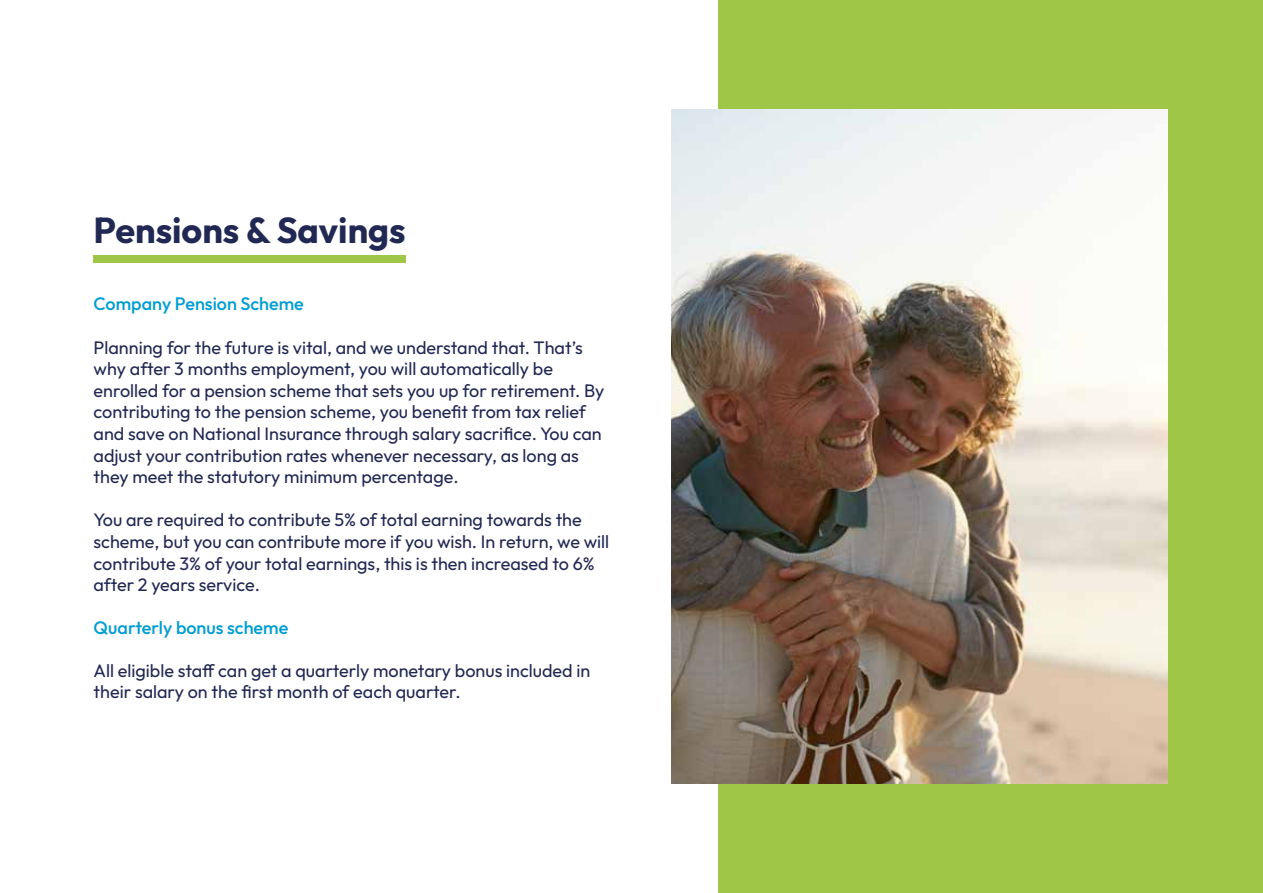
<style>
.page{position:relative;width:1263px;height:893px;background:#fff}
.page>*{position:absolute;margin:0;border:0;box-sizing:border-box;transform-origin:0 0}
.t1{font:700 36px "Outfit";color:#212853}
.t2{font:18px/21.6px "Outfit";color:#212853}
.t3{font:500 18px "Outfit";color:#009dd3}
</style>
<div class="page">
<div style="left:719px;top:0;width:544px;height:893px;background:#9fc646"></div>
<div style="left:94px;top:255px;width:312px;height:8px;background:#9fc646"></div>
<img style="left:672px;top:109px;width:495px;height:674px">
<h1 class="t1" style="left:94px;top:207px;width:314px">Pensions &amp; Savings</h1>
<p class="t3" style="left:94px;top:292px;width:212px">Company Pension Scheme</p>
<p class="t2" style="left:94px;top:337px;width:512px">Planning for the future is vital, and we understand that. That’s why after 3 months employment, you will automatically be enrolled for a pension scheme that sets you up for retirement. By contributing to the pension scheme, you benefit from tax relief and save on National Insurance through salary sacrifice. You can adjust your contribution rates whenever necessary, as long as they meet the statutory minimum percentage.</p>
<p class="t2" style="left:94px;top:510px;width:517px">You are required to contribute 5% of total earning towards the scheme, but you can contribute more if you wish. In return, we will contribute 3% of your total earnings, this is then increased to 6% after 2 years service.</p>
<p class="t3" style="left:94px;top:615px;width:196px">Quarterly bonus scheme</p>
<p class="t2" style="left:94px;top:660px;width:498px">All eligible staff can get a quarterly monetary bonus included in their salary on the first month of each quarter.</p>
</div>
